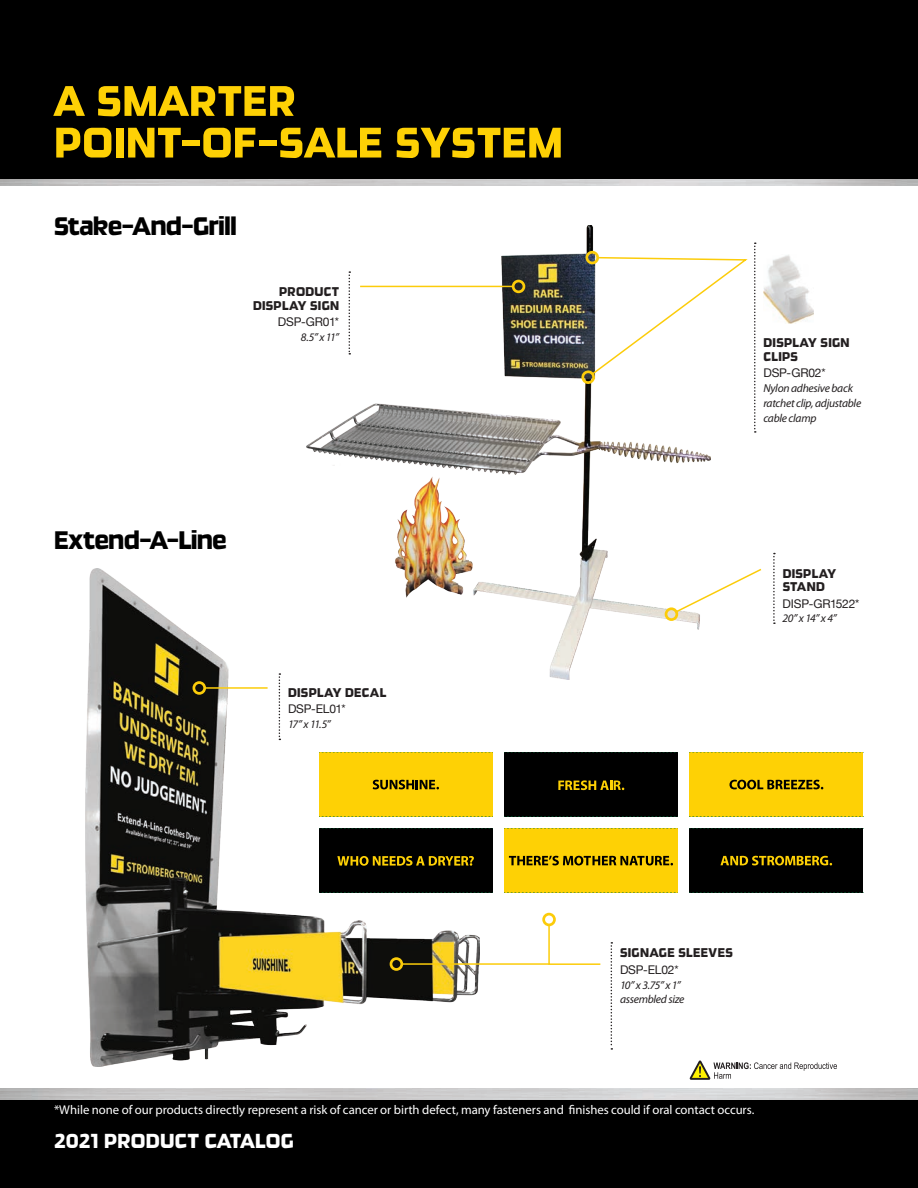
<style>
.page{position:relative;width:918px;height:1188px;background:#fff}
.page>*{position:absolute;margin:0;border:0;box-sizing:border-box;transform-origin:0 0}
.t1{font:50.4px/41.7px "Ginger Pro";letter-spacing:.01em;color:#fed105}
.t2{font:30px "Ginger Pro";letter-spacing:-.03em;color:#000}
.t3{font:24px "Ginger Pro";letter-spacing:.01em;color:#fff}
.t4{font:15px/13.5px "Ginger Pro";letter-spacing:.015em;color:#231f20}
.t5{font:12.75px "Myriad Pro";color:#fff}
.t6{font:12px "Helvetica Neue";letter-spacing:-.015em;color:#231f20}
.t7{font:italic 11.55px/14.9px "Myriad Pro";letter-spacing:-.025em;color:#231f20}
</style>
<div class="page">
<div style="left:0;top:0;width:918px;height:185px;background:#000"></div>
<div style="left:0;top:1094px;width:918px;height:94px;background:#000"></div>
<img style="left:0;top:1089px;width:918px;height:10px">
<img style="left:0;top:180px;width:918px;height:5px">
<img style="left:85px;top:569px;width:394px;height:497px">
<svg style="left:279px;top:673px;width:1px;height:67px"></svg>
<hr style="left:205px;top:687px;width:63px;height:2px;background:#fccc0a">
<div style="left:193px;top:681px;width:13px;height:14px;border:3px solid #fccc0a;border-radius:50%"></div>
<svg style="left:611px;top:942px;width:1px;height:108px"></svg>
<div style="left:690px;top:752px;width:173px;height:64px;background:#fed105"></div>
<svg style="left:730px;top:780px;width:93px;height:9px"></svg>
<svg style="left:690px;top:752px;width:173px;height:1px"></svg>
<div style="left:504px;top:752px;width:174px;height:64px;background:#000"></div>
<svg style="left:504px;top:752px;width:174px;height:1px"></svg>
<svg style="left:558px;top:780px;width:66px;height:10px"></svg>
<div style="left:319px;top:752px;width:174px;height:64px;background:#fed105"></div>
<svg style="left:373px;top:780px;width:66px;height:9px"></svg>
<svg style="left:319px;top:752px;width:174px;height:1px"></svg>
<div style="left:319px;top:828px;width:174px;height:65px;background:#000"></div>
<svg style="left:337px;top:856px;width:137px;height:10px"></svg>
<svg style="left:319px;top:828px;width:174px;height:1px"></svg>
<svg style="left:319px;top:893px;width:160px;height:1px"></svg>
<div style="left:504px;top:828px;width:174px;height:65px;background:#fed105"></div>
<svg style="left:509px;top:856px;width:164px;height:9px"></svg>
<svg style="left:504px;top:828px;width:174px;height:1px"></svg>
<div style="left:690px;top:828px;width:173px;height:65px;background:#000"></div>
<svg style="left:720px;top:856px;width:112px;height:9px"></svg>
<svg style="left:690px;top:828px;width:171px;height:1px"></svg>
<hr style="left:402px;top:963px;width:147px;height:2px;background:#fccc0a">
<div style="left:390px;top:957px;width:13px;height:14px;border:3px solid #fccc0a;border-radius:50%"></div>
<svg style="left:548px;top:924px;width:53px;height:41px"></svg>
<div style="left:542px;top:913px;width:14px;height:13px;border:3px solid #fccc0a;border-radius:50%"></div>
<img style="left:306px;top:225px;width:405px;height:454px">
<svg style="left:349px;top:271px;width:1px;height:84px"></svg>
<svg style="left:579px;top:243px;width:177px;height:190px"></svg>
<img style="left:763px;top:255px;width:51px;height:68px">
<svg style="left:773px;top:553px;width:2px;height:71px"></svg>
<svg style="left:674px;top:567px;width:88px;height:47px"></svg>
<div style="left:665px;top:607px;width:13px;height:14px;border:3px solid #fccc0a;border-radius:50%"></div>
<hr style="left:360px;top:286px;width:153px;height:1px;background:#fccc0a">
<div style="left:512px;top:280px;width:13px;height:13px;border:3px solid #fccc0a;border-radius:50%"></div>
<svg style="left:689px;top:1060px;width:148px;height:20px"></svg>
<h1 class="t1" style="left:54px;top:79px;width:510px">A SMARTER<br>POINT-OF-SALE SYSTEM</h1>
<h2 class="t2" style="left:54px;top:207px;width:184px">Stake-And-Grill</h2>
<p class="t4" style="left:253px;top:284px;width:88px;text-align:right">PRODUCT<br>DISPLAY SIGN</p>
<p class="t6" style="left:278px;top:313px;width:63px">DSP-GR01*</p>
<p class="t7" style="left:301px;top:329px;width:40px">8.5” x 11”</p>
<h2 class="t2" style="left:54px;top:521px;width:174px">Extend-A-Line</h2>
<p class="t4" style="left:288px;top:685px;width:100px">DISPLAY DECAL</p>
<p class="t6" style="left:288px;top:700px;width:59px">DSP-EL01*</p>
<p class="t7" style="left:288px;top:716px;width:44px">17” x 11.5”</p>
<p class="t4" style="left:764px;top:336px;width:88px">DISPLAY SIGN<br>CLIPS</p>
<p class="t6" style="left:763px;top:364px;width:64px">DSP-GR02*</p>
<p class="t7" style="left:763px;top:381px;width:99px">Nylon adhesive back ratchet clip, adjustable cable clamp</p>
<p class="t4" style="left:783px;top:566px;width:55px">DISPLAY<br>STAND</p>
<p class="t6" style="left:783px;top:595px;width:78px">DISP-GR1522*</p>
<p class="t7" style="left:783px;top:611px;width:56px">20” x 14” x 4”</p>
<p class="t4" style="left:620px;top:946px;width:114px">SIGNAGE SLEEVES</p>
<p class="t6" style="left:620px;top:961px;width:60px">DSP-EL02*</p>
<p class="t7" style="left:620px;top:977px;width:66px">10” x 3.75” x 1” assembled size</p>
<p class="t5" style="left:54px;top:1102px;width:702px">*While none of our products directly represent a risk of cancer or birth defect, many fasteners and finishes could if oral contact occurs.</p>
<h3 class="t3" style="left:54px;top:1126px;width:241px">2021 PRODUCT CATALOG</h3>
</div>
